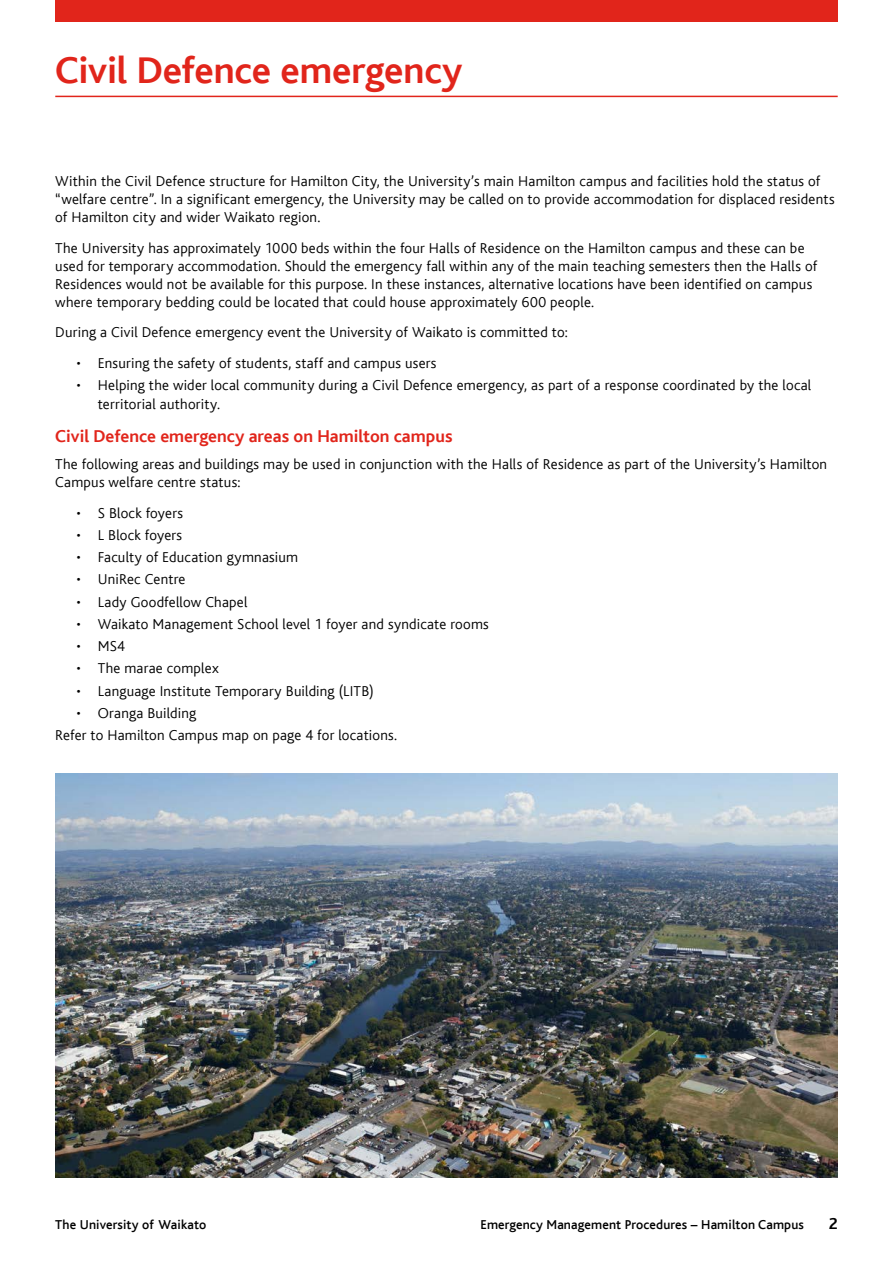
<style>
.page{position:relative;width:893px;height:1263px;background:#fff}
.page>*{position:absolute;margin:0;border:0;box-sizing:border-box;transform-origin:0 0}
.t1{font:39px "Bliss CE Bold";letter-spacing:-.005em;color:#e1251b}
.t2{font:18px "Bliss CE Bold";color:#e1251b}
.t3{font:16.5px "Bliss CE Bold";color:#000}
.t4{font:15px/18px "Bliss CE Light";letter-spacing:.015em;color:#000}
.t5{font:13.5px "Bliss CE Medium";letter-spacing:.01em;color:#000}
</style>
<div class="page">
<div style="left:55px;top:0;width:783px;height:21px;background:#e1251b"></div>
<hr style="left:55px;top:96px;width:783px;height:1px;background:#e1251b">
<img style="left:55px;top:773px;width:783px;height:405px">
<h1 class="t1" style="left:55px;top:49px;width:409px">Civil Defence emergency</h1>
<p class="t4" style="left:55px;top:172px;width:781px">Within the Civil Defence structure for Hamilton City, the University’s main Hamilton campus and facilities hold the status of “welfare centre”. In a significant emergency, the University may be called on to provide accommodation for displaced residents of Hamilton city and wider Waikato region.</p>
<p class="t4" style="left:55px;top:239px;width:763px">The University has approximately 1000 beds within the four Halls of Residence on the Hamilton campus and these can be used for temporary accommodation. Should the emergency fall within any of the main teaching semesters then the Halls of Residences would not be available for this purpose. In these instances, alternative locations have been identified on campus where temporary bedding could be located that could house approximately 600 people.</p>
<p class="t4" style="left:55px;top:324px;width:514px">During a Civil Defence emergency event the University of Waikato is committed to:</p>
<p class="t4" style="left:77px;top:355px;width:361px">• Ensuring the safety of students, staff and campus users</p>
<p class="t4" style="left:98px;top:377px;width:715px;text-indent:-21px">• Helping the wider local community during a Civil Defence emergency, as part of a response coordinated by the local territorial authority.</p>
<p class="t2" style="left:55px;top:427px;width:399px">Civil Defence emergency areas on Hamilton campus</p>
<p class="t4" style="left:55px;top:455px;width:773px">The following areas and buildings may be used in conjunction with the Halls of Residence as part of the University’s Hamilton<br>Campus welfare centre status:</p>
<p class="t4" style="left:77px;top:504px;width:108px">• S Block foyers</p>
<p class="t4" style="left:77px;top:526px;width:107px">• L Block foyers</p>
<p class="t4" style="left:77px;top:548px;width:223px">• Faculty of Education gymnasium</p>
<p class="t4" style="left:77px;top:571px;width:110px">• UniRec Centre</p>
<p class="t4" style="left:77px;top:593px;width:172px">• Lady Goodfellow Chapel</p>
<p class="t4" style="left:77px;top:615px;width:414px">• Waikato Management School level 1 foyer and syndicate rooms</p>
<p class="t4" style="left:77px;top:637px;width:50px">• MS4</p>
<p class="t4" style="left:77px;top:660px;width:144px">• The marae complex</p>
<p class="t4" style="left:77px;top:682px;width:299px">• Language Institute Temporary Building (LITB)</p>
<p class="t4" style="left:55px;top:702px;width:343px;line-height:22.2px;text-indent:21px">• Oranga Building<br>Refer to Hamilton Campus map on page 4 for locations.</p>
<p class="t5" style="left:55px;top:1217px;width:153px">The University of Waikato</p>
<p class="t5" style="left:480px;top:1217px;width:325px">Emergency Management Procedures – Hamilton Campus</p>
<p class="t3" style="left:829px;top:1215px;width:10px">2</p>
</div>
